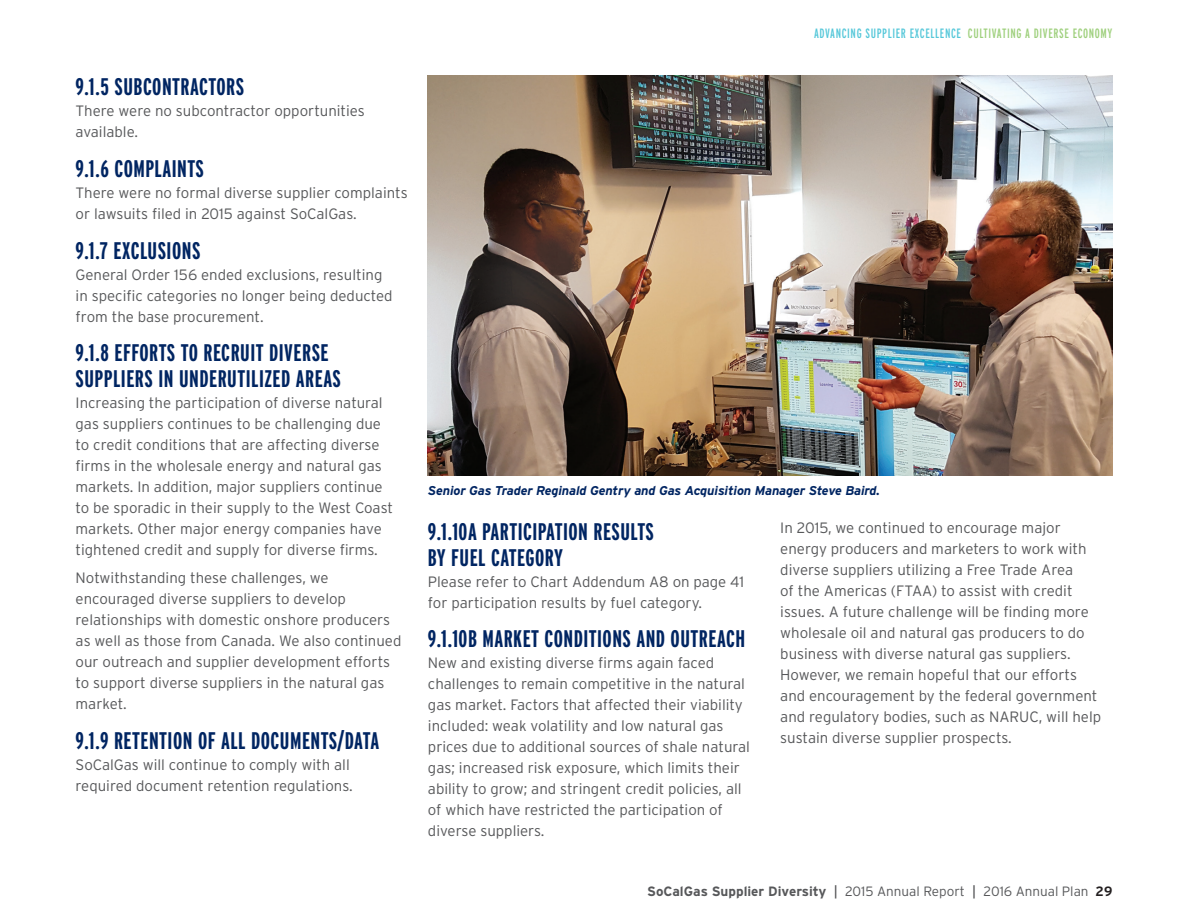
<style>
.page{position:relative;width:1188px;height:918px;background:#fff}
.page>*{position:absolute;margin:0;border:0;box-sizing:border-box;transform-origin:0 0}
.Number_section{font:700 extra-condensed 24px/25.5px "Interstate";letter-spacing:.02em;color:#002562}
._2016_bodycopy{font:300 15px/21px "Interstate";color:#57585a}
.t1{font:300 13.5px "Interstate";color:#57585a}
.t2{font:extra-condensed 13.5px "Interstate";letter-spacing:.045em;color:#54c7d9}
.Profile_Caption{font:italic 700 12.75px "Interstate";letter-spacing:-.01em;color:#002562}
.s1{color:#9dcf7b}
.s2{font-weight:700}
.s3{font-weight:400}
.s4{font-family:"Interstate Bold Mono";font-weight:400;color:#231f20}
</style>
<div class="page">
<img style="left:428px;top:76px;width:684px;height:399px">
<p class="Number_section" style="left:76px;top:74px;width:170px">9.1.5 SUBCONTRACTORS</p>
<p class="_2016_bodycopy" style="left:76px;top:100px;width:291px">There were no subcontractor opportunities available.</p>
<p class="Number_section" style="left:76px;top:156px;width:130px">9.1.6 COMPLAINTS</p>
<p class="_2016_bodycopy" style="left:76px;top:182px;width:334px">There were no formal diverse supplier complaints or lawsuits filed in 2015 against SoCalGas.</p>
<p class="Number_section" style="left:76px;top:237px;width:126px">9.1.7 EXCLUSIONS</p>
<p class="_2016_bodycopy" style="left:76px;top:264px;width:319px">General Order 156 ended exclusions, resulting in specific categories no longer being deducted from the base procurement.</p>
<p class="Number_section" style="left:76px;top:340px;width:267px">9.1.8 EFFORTS TO RECRUIT DIVERSE<br>SUPPLIERS IN UNDERUTILIZED AREAS</p>
<p class="_2016_bodycopy" style="left:76px;top:392px;width:319px">Increasing the participation of diverse natural gas suppliers continues to be challenging due to credit conditions that are affecting diverse firms in the wholesale energy and natural gas markets. In addition, major suppliers continue to be sporadic in their supply to the West Coast markets. Other major energy companies have tightened credit and supply for diverse firms.</p>
<p class="_2016_bodycopy" style="left:76px;top:568px;width:327px">Notwithstanding these challenges, we encouraged diverse suppliers to develop relationships with domestic onshore producers as well as those from Canada. We also continued our outreach and supplier development efforts to support diverse suppliers in the natural gas market.</p>
<p class="Number_section" style="left:76px;top:728px;width:305px">9.1.9 RETENTION OF ALL DOCUMENTS/DATA</p>
<p class="_2016_bodycopy" style="left:76px;top:754px;width:279px">SoCalGas will continue to comply with all required document retention regulations.</p>
<p class="t2" style="left:814px;top:26px;width:300px">ADVANCING SUPPLIER EXCELLENCE <span class="s1">CULTIVATING A DIVERSE ECONOMY</span></p>
<p class="Profile_Caption" style="left:428px;top:483px;width:454px">Senior Gas Trader Reginald Gentry and Gas Acquisition Manager Steve Baird.</p>
<p class="Number_section" style="left:428px;top:519px;width:227px">9.1.10A PARTICIPATION RESULTS<br>BY FUEL CATEGORY</p>
<p class="_2016_bodycopy" style="left:428px;top:571px;width:318px">Please refer to Chart Addendum A8 on page 41 for participation results by fuel category.</p>
<p class="Number_section" style="left:428px;top:626px;width:319px">9.1.10B MARKET CONDITIONS AND OUTREACH</p>
<p class="_2016_bodycopy" style="left:428px;top:653px;width:323px">New and existing diverse firms again faced challenges to remain competitive in the natural gas market. Factors that affected their viability included: weak volatility and low natural gas prices due to additional sources of shale natural gas; increased risk exposure, which limits their ability to grow; and stringent credit policies, all of which have restricted the participation of diverse suppliers.</p>
<p class="_2016_bodycopy" style="left:780px;top:517px;width:322px">In 2015, we continued to encourage major energy producers and marketers to work with diverse suppliers utilizing a Free Trade Area<br>of the Americas (FTAA) to assist with credit issues. A future challenge will be finding more wholesale oil and natural gas producers to do business with diverse natural gas suppliers.<br>However, we remain hopeful that our efforts and encouragement by the federal government and regulatory bodies, such as NARUC, will help sustain diverse supplier prospects.</p>
<p class="t1" style="left:647px;top:884px;width:467px"><span class="s2">SoCalGas Supplier Diversity</span> <span class="s3">|</span> 2015 Annual Report <span class="s3">|</span> 2016 Annual Plan <span class="s4">29</span></p>
</div>
